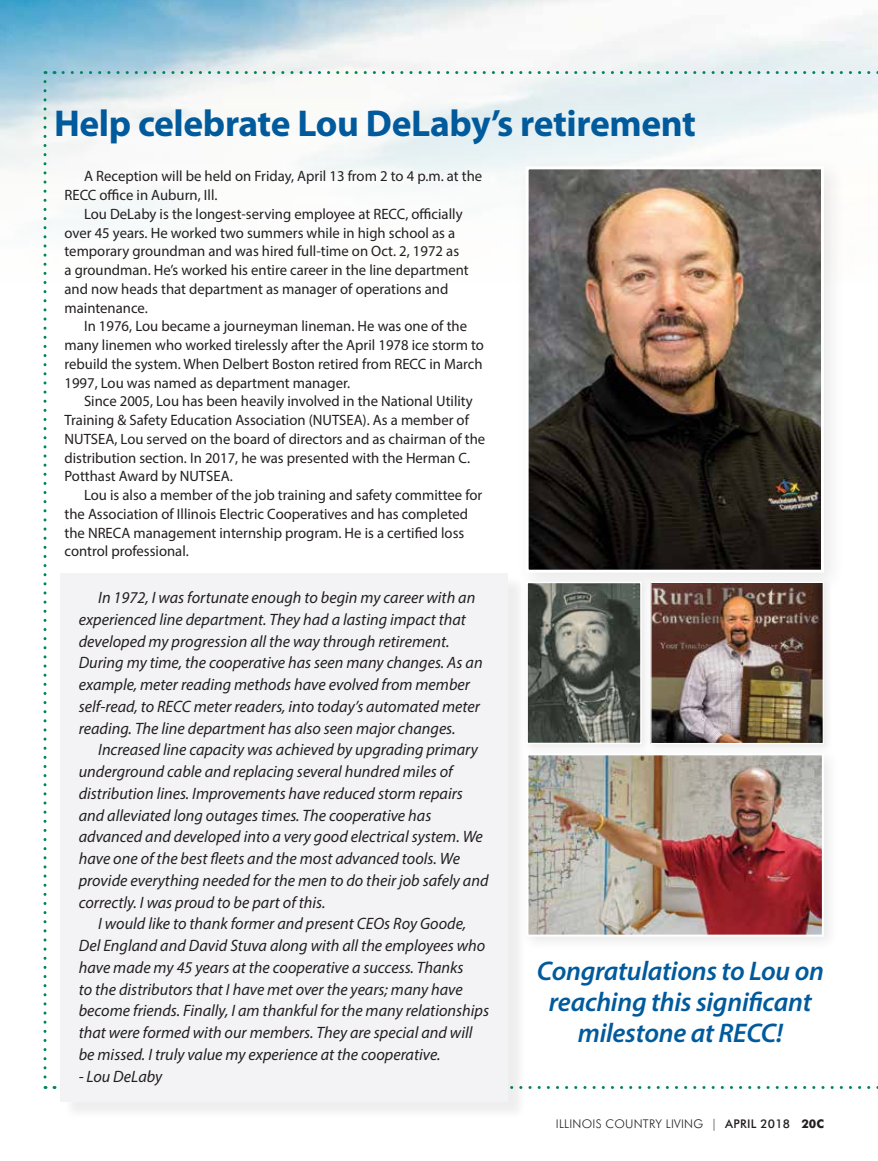
<style>
.page{position:relative;width:878px;height:1161px;background:#fff}
.page>*{position:absolute;margin:0;border:0;box-sizing:border-box;transform-origin:0 0}
.t1{font:700 37.5px "Myriad Pro";letter-spacing:-.01em;color:#005a9c}
.t2{font:italic 600 27px/30.9px "Myriad Pro";letter-spacing:-.01em;color:#005a9c;text-align:center}
.t3{font:italic 16.5px/21.8px "Myriad Pro";color:#231f20}
.t4{font:15px/18.8px "Myriad Pro";color:#231f20}
.t5{font:300 12px "Futura BT";letter-spacing:.02em;color:#231f20}
.s1{font-weight:500}
.s2{font-weight:700}
</style>
<div class="page">
<img style="left:0;top:0;width:878px;height:282px">
<svg style="left:528px;top:1086px;width:350px;height:3px"></svg>
<svg style="left:44px;top:82px;width:2px;height:1007px"></svg>
<svg style="left:63px;top:71px;width:815px;height:3px"></svg>
<div style="left:63px;top:575px;width:464px;height:545px;background:#231f20;opacity:.08"></div>
<div style="left:61px;top:573px;width:447px;height:529px;background:#f3f3f6"></div>
<div style="left:515px;top:156px;width:332px;height:440px;background:#fafaf9"></div>
<img style="left:529px;top:170px;width:291px;height:399px">
<div style="left:525px;top:166px;width:299px;height:407px;border:3px solid #fff"></div>
<div style="left:519px;top:746px;width:320px;height:207px;background:#fafafa"></div>
<img style="left:529px;top:756px;width:291px;height:178px">
<div style="left:526px;top:753px;width:297px;height:184px;border:2px solid #fff"></div>
<div style="left:521px;top:577px;width:132px;height:178px;background:#f6f6f6"></div>
<img style="left:529px;top:585px;width:109px;height:156px">
<div style="left:526px;top:582px;width:115px;height:162px;border:2px solid #fff"></div>
<div style="left:646px;top:577px;width:187px;height:177px;background:#f7f7f7"></div>
<img style="left:652px;top:584px;width:169px;height:158px">
<div style="left:650px;top:582px;width:173px;height:162px;border:1px solid #fff"></div>
<h1 class="t1" style="left:54px;top:99px;width:643px">Help celebrate Lou DeLaby’s retirement</h1>
<p class="t4" style="left:64px;top:167px;width:419px;text-indent:20px">A Reception will be held on Friday, April 13 from 2 to 4 p.m. at the<br>RECC office in Auburn, Ill.</p>
<p class="t4" style="left:64px;top:204px;width:405px;text-indent:20px">Lou DeLaby is the longest-serving employee at RECC, officially over 45 years. He worked two summers while in high school as a temporary groundman and was hired full-time on Oct. 2, 1972 as a groundman. He’s worked his entire career in the line department and now heads that department as manager of operations and maintenance.</p>
<p class="t4" style="left:64px;top:317px;width:421px;text-indent:20px">In 1976, Lou became a journeyman lineman. He was one of the many linemen who worked tirelessly after the April 1978 ice storm to rebuild the system. When Delbert Boston retired from RECC in March 1997, Lou was named as department manager.</p>
<p class="t4" style="left:64px;top:392px;width:422px;text-indent:20px">Since 2005, Lou has been heavily involved in the National Utility Training &amp; Safety Education Association (NUTSEA). As a member of NUTSEA, Lou served on the board of directors and as chairman of the distribution section. In 2017, he was presented with the Herman C.<br>Potthast Award by NUTSEA.</p>
<p class="t4" style="left:64px;top:485px;width:419px;text-indent:20px">Lou is also a member of the job training and safety committee for the Association of Illinois Electric Cooperatives and has completed the NRECA management internship program. He is a certified loss control professional.</p>
<p class="t3" style="left:79px;top:586px;width:405px;text-indent:20px">In 1972, I was fortunate enough to begin my career with an experienced line department. They had a lasting impact that developed my progression all the way through retirement.<br>During my time, the cooperative has seen many changes. As an example, meter reading methods have evolved from member self-read, to RECC meter readers, into today’s automated meter reading. The line department has also seen major changes.</p>
<p class="t3" style="left:79px;top:739px;width:411px;text-indent:20px">Increased line capacity was achieved by upgrading primary underground cable and replacing several hundred miles of distribution lines. Improvements have reduced storm repairs and alleviated long outages times. The cooperative has advanced and developed into a very good electrical system. We have one of the best fleets and the most advanced tools. We provide everything needed for the men to do their job safely and correctly. I was proud to be part of this.</p>
<p class="t3" style="left:79px;top:913px;width:412px;text-indent:20px">I would like to thank former and present CEOs Roy Goode, Del England and David Stuva along with all the employees who have made my 45 years at the cooperative a success. Thanks<br>to the distributors that I have met over the years; many have become friends. Finally, I am thankful for the many relationships that were formed with our members. They are special and will be missed. I truly value my experience at the cooperative.</p>
<p class="t3" style="left:79px;top:1065px;width:85px">- Lou DeLaby</p>
<h2 class="t2" style="left:536px;top:955px;width:289px">Congratulations to Lou on reaching this significant milestone at RECC!</h2>
<p class="t5" style="left:556px;top:1117px;width:269px">ILLINOIS COUNTRY LIVING | <span class="s1">APRIL 2018</span> <span class="s2">20c</span></p>
</div>
